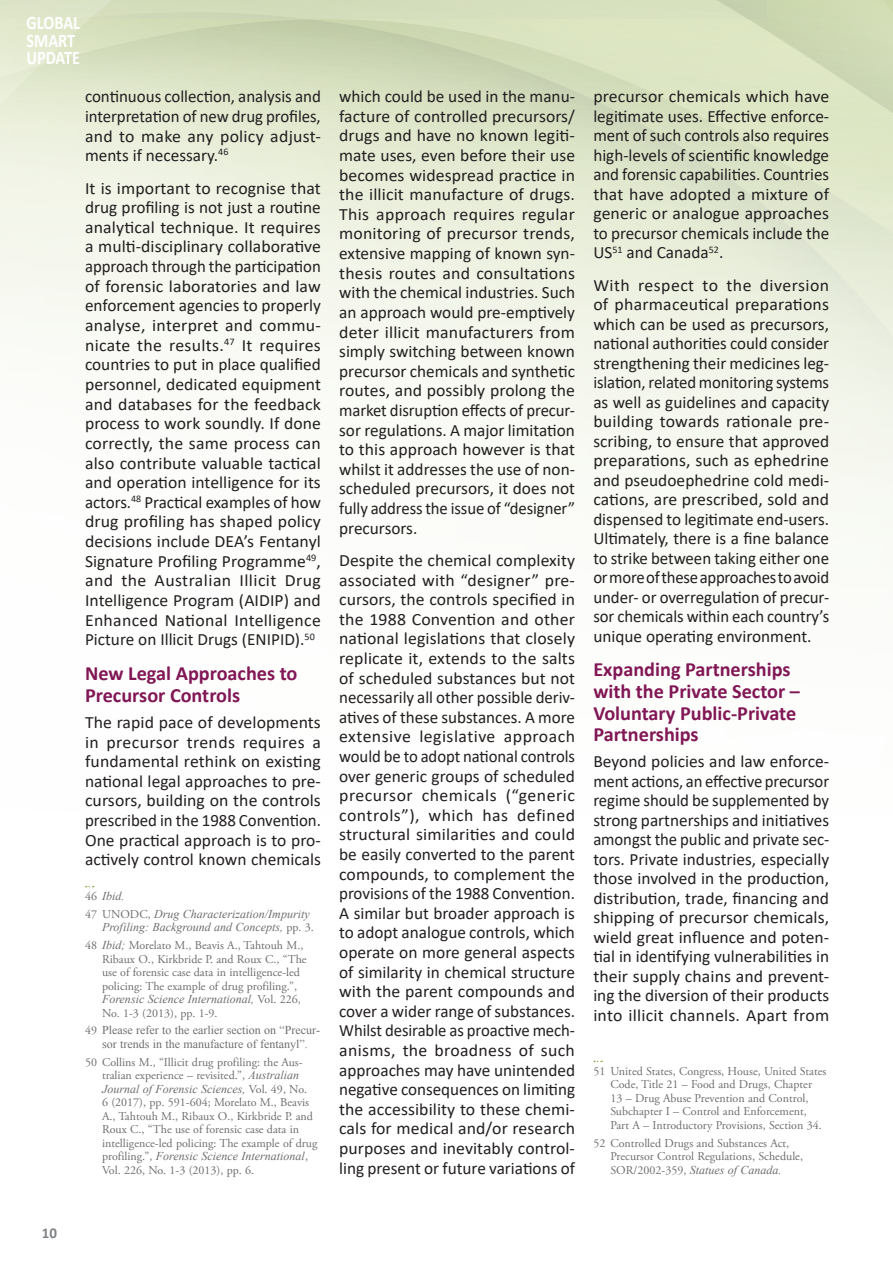
<style>
.page{position:relative;width:893px;height:1263px;background:#fff}
.page>*{position:absolute;margin:0;border:0;box-sizing:border-box;transform-origin:0 0}
.Head_2{font:700 20.25px/21.8px "Calibri";color:#811755}
.Cover_title{font:700 19.2px "Calibri";color:#fff;scale:.85 1}
.Body{font:17.25px/19.6px "Calibri";color:#231f20;text-align:justify}
.t1{font:700 15px "Calibri";color:#808285}
.Footnote{font:12px/13.5px "Adobe Garamond Pro";color:#6c6d70}
.Footnote-2{font:italic 12px/13.5px "Times New Roman";color:#6c6d70}
.Footnote-3{font:12px/13.5px "Times New Roman";color:#6c6d70;text-align:center}
.s1{font-family:"Adobe Garamond Pro";font-style:normal}
.s2{font-family:"Times New Roman";font-style:italic}
.s3{font-family:"Adobe Garamond Pro"}
</style>
<div class="page">
<svg style="left:0;top:141px;width:767px;height:60px;background:#e6ebd6"></svg>
<div style="left:767px;top:141px;width:126px;height:60px;background:#dfe7c9"></div>
<svg style="left:0;top:201px;width:893px;height:333px;fill:#f6f8f0"></svg>
<svg style="left:0;top:0;width:893px;height:141px;background:#d7e0c0"></svg>
<p class="Cover_title" style="left:26px;top:9px;width:65px">GLOBAL</p>
<p class="Cover_title" style="left:26px;top:27px;width:59px">SMART</p>
<p class="Cover_title" style="left:26px;top:44px;width:65px">UPDATE</p>
<p class="Body" style="left:85px;top:86px;width:237px">continuous collection, analysis and interpretation of new drug profiles, and to make any policy adjust&shy;ments if necessary.<sup>46</sup></p>
<p class="Body" style="left:85px;top:178px;width:237px">It is important to recognise that drug profiling is not just a routine analytical technique. It requires a multi-disciplinary collaborative approach through the participation of forensic laboratories and law enforcement agencies to properly analyse, interpret and commu&shy;nicate the results.<sup>47</sup> It requires countries to put in place qualified personnel, dedicated equipment and databases for the feedback process to work soundly. If done correctly, the same process can also contribute valuable tactical and operation intelligence for its actors.<sup>48</sup> Practical examples of how drug profiling has shaped policy decisions include DEA’s Fentanyl Signature Profiling Programme<sup>49</sup>, and the Australian Illicit Drug Intelligence Program (AIDIP) and Enhanced National Intelligence Picture on Illicit Drugs (ENIPID).<sup>50</sup></p>
<p class="Head_2" style="left:85px;top:662px;width:214px">New Legal Approaches to<br>Precursor Controls</p>
<p class="Body" style="left:85px;top:712px;width:237px">The rapid pace of developments in precursor trends requires a fundamental rethink on existing national legal approaches to pre&shy;cursors, building on the controls prescribed in the 1988 Convention.<br>One practical approach is to pro&shy;actively control known chemicals</p>
<p class="Footnote-2" style="left:85px;top:889px;width:41px"><span class="s1">46</span> Ibid.</p>
<p class="Footnote-2" style="left:102px;top:907px;width:213px;text-indent:-17px"><span class="s1">47 UNODC,</span> Drug Characterization/Impurity<br>Profiling: Background and Concepts, <span class="s1">pp. 3.</span></p>
<p class="Footnote" style="left:102px;top:939px;width:206px;text-indent:-17px">48 <span class="s2">Ibid;</span> Morelato M., Beavis A., Tahtouh M., Ribaux O., Kirkbride P. and Roux C., “The use of forensic case data in intelligence-led policing: The example of drug profiling.”, <span class="s2">Forensic Science International,</span> Vol. 226, No. 1-3 (2013), pp. 1-9.</p>
<p class="Footnote-3" style="left:85px;top:1023px;width:237px"><span class="s3">49</span> Please refer to the earlier section on “Precur&shy;sor trends in the manufacture of fentanyl”.</p>
<p class="Footnote" style="left:102px;top:1055px;width:217px;text-indent:-17px">50 Collins M., “Illicit drug profiling: the Aus&shy;tralian experience – revisited.”, <span class="s2">Australian Journal of Forensic Sciences,</span> Vol. 49, No.<br>6 (2017), pp. 591-604; Morelato M., Beavis A., Tahtouh M., Ribaux O., Kirkbride P. and Roux C., “The use of forensic case data in intelligence-led policing: The example of drug profiling.”, <span class="s2">Forensic Science International</span>, Vol. 226, No. 1-3 (2013), pp. 6.</p>
<p class="Body" style="left:339px;top:86px;width:237px">which could be used in the manu&shy;facture of controlled precursors/ drugs and have no known legiti&shy;mate uses, even before their use becomes widespread practice in the illicit manufacture of drugs.<br>This approach requires regular monitoring of precursor trends, extensive mapping of known syn&shy;thesis routes and consultations with the chemical industries. Such an approach would pre-emptively deter illicit manufacturers from simply switching between known precursor chemicals and synthetic routes, and possibly prolong the market disruption effects of precur&shy;sor regulations. A major limitation to this approach however is that whilst it addresses the use of non&shy;scheduled precursors, it does not fully address the issue of “designer” precursors.</p>
<p class="Body" style="left:339px;top:550px;width:237px">Despite the chemical complexity associated with “designer” pre&shy;cursors, the controls specified in the 1988 Convention and other national legislations that closely replicate it, extends to the salts of scheduled substances but not necessarily all other possible deriv&shy;atives of these substances. A more extensive legislative approach would be to adopt national controls over generic groups of scheduled precursor chemicals (“generic controls”), which has defined structural similarities and could be easily converted to the parent compounds, to complement the provisions of the 1988 Convention.<br>A similar but broader approach is to adopt analogue controls, which operate on more general aspects of similarity in chemical structure with the parent compounds and cover a wider range of substances.<br>Whilst desirable as proactive mech&shy;anisms, the broadness of such approaches may have unintended negative consequences on limiting the accessibility to these chemi&shy;cals for medical and/or research purposes and inevitably control&shy;ling present or future variations of</p>
<p class="Body" style="left:593px;top:86px;width:237px">precursor chemicals which have legitimate uses. Effective enforce&shy;ment of such controls also requires high-levels of scientific knowledge and forensic capabilities. Countries that have adopted a mixture of generic or analogue approaches to precursor chemicals include the US<sup>51</sup> and Canada<sup>52</sup>.</p>
<p class="Body" style="left:593px;top:275px;width:237px">With respect to the diversion of pharmaceutical preparations which can be used as precursors, national authorities could consider strengthening their medicines leg&shy;islation, related monitoring systems as well as guidelines and capacity building towards rationale pre&shy;scribing, to ensure that approved preparations, such as ephedrine and pseudoephedrine cold medi&shy;cations, are prescribed, sold and dispensed to legitimate end-users.<br>Ultimately, there is a fine balance to strike between taking either one or more of these approaches to avoid under- or overregulation of precur&shy;sor chemicals within each country’s unique operating environment.</p>
<p class="Head_2" style="left:593px;top:658px;width:208px">Expanding Partnerships with the Private Sector –<br>Voluntary Public-Private<br>Partnerships</p>
<p class="Body" style="left:593px;top:751px;width:237px">Beyond policies and law enforce&shy;ment actions, an effective precursor regime should be supplemented by strong partnerships and initiatives amongst the public and private sec&shy;tors. Private industries, especially those involved in the production, distribution, trade, financing and shipping of precursor chemicals, wield great influence and poten&shy;tial in identifying vulnerabilities in their supply chains and prevent&shy;ing the diversion of their products into illicit channels. Apart from</p>
<p class="Footnote" style="left:610px;top:1065px;width:218px;text-indent:-17px">51 United States, Congress, House, United States Code, Title 21 – Food and Drugs, Chapter 13 – Drug Abuse Prevention and Control, Subchapter I – Control and Enforcement, Part A – Introductory Provisions, Section 34.</p>
<p class="Footnote" style="left:610px;top:1136px;width:194px;text-indent:-17px">52 Controlled Drugs and Substances Act,<br>Precursor Control Regulations, Schedule,<br>SOR/2002-359, <span class="s2">Statues of Canada.</span></p>
<p class="t1" style="left:42px;top:1222px;width:17px">10</p>
</div>
